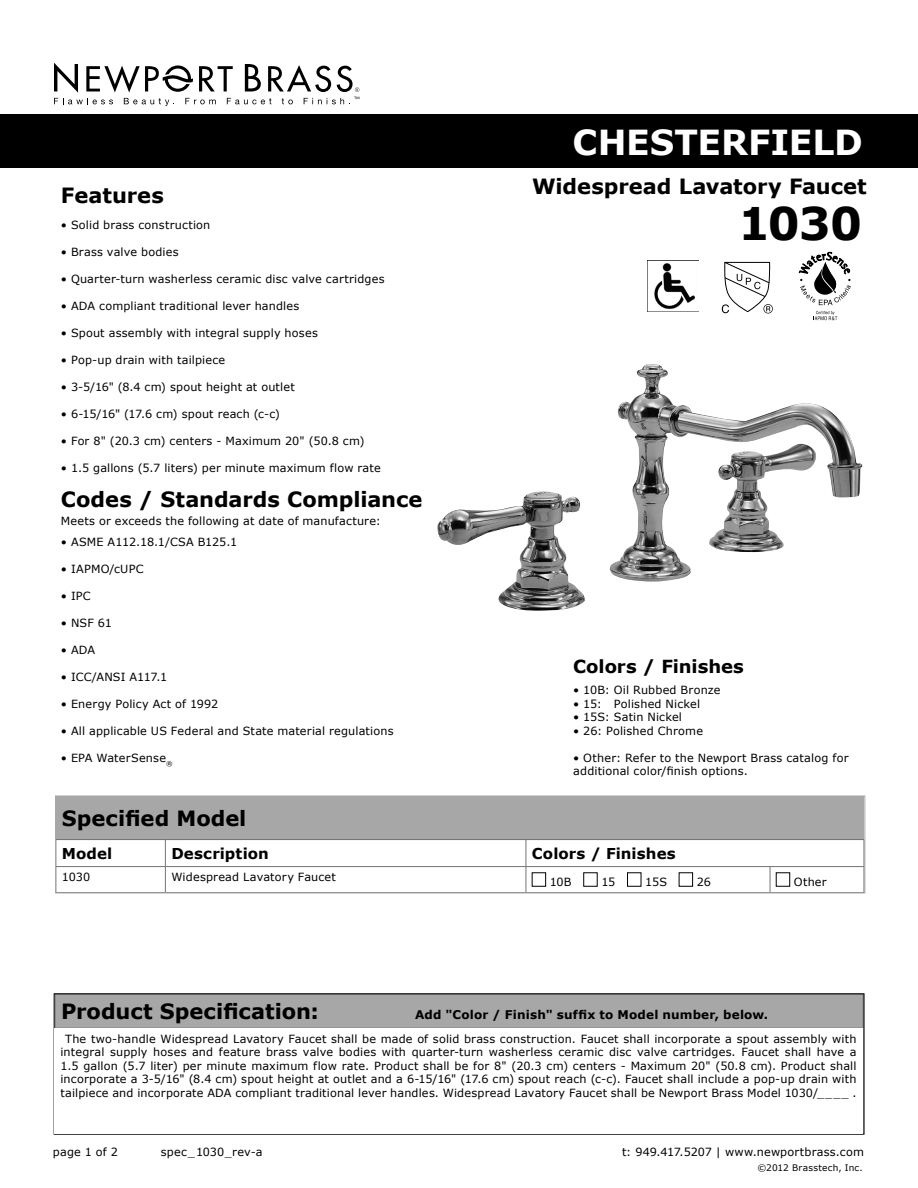
<style>
.page{position:relative;width:918px;height:1188px;background:#fff}
.page>*{position:absolute;margin:0;border:0;box-sizing:border-box;transform-origin:0 0}
.t1{font:700 45px "Verdana";color:#000}
.t2{font:700 34.5px "Verdana";letter-spacing:-.005em;color:#fff}
.t3{font:700 21px "Verdana";color:#000}
.t4{font:700 18px "Verdana";letter-spacing:-.005em;color:#000}
.t5{font:700 15px "Verdana";letter-spacing:.005em;color:#000}
.t6{font:700 12px "Verdana";letter-spacing:.015em;color:#000}
.t7{font:11.25px/13.5px "Verdana";letter-spacing:.015em;color:#000}
.t8{font:9px "Verdana";letter-spacing:.025em;color:#000}
</style>
<div class="page">
<div style="left:0;top:114px;width:918px;height:54px;background:#000"></div>
<svg style="left:798px;top:252px;width:53px;height:68px"></svg>
<svg style="left:722px;top:261px;width:51px;height:52px"></svg>
<img style="left:648px;top:263px;width:51px;height:49px">
<svg style="left:54px;top:993px;width:810px;height:142px;background:#9e9e9e"></svg>
<div style="left:56px;top:796px;width:808px;height:44px;background:#a7a7a7"></div>
<hr style="left:56px;top:839px;width:109px;height:1px;background:#737373">
<hr style="left:165px;top:839px;width:361px;height:1px;background:#737373">
<hr style="left:526px;top:839px;width:244px;height:1px;background:#737373">
<hr style="left:770px;top:839px;width:94px;height:1px;background:#737373">
<hr style="left:56px;top:866px;width:109px;height:1px;background:#737373">
<hr style="left:165px;top:866px;width:361px;height:1px;background:#737373">
<hr style="left:526px;top:866px;width:244px;height:1px;background:#737373">
<hr style="left:770px;top:866px;width:94px;height:1px;background:#737373">
<svg style="left:165px;top:840px;width:1px;height:51px"></svg>
<svg style="left:526px;top:840px;width:1px;height:51px"></svg>
<svg style="left:770px;top:867px;width:1px;height:24px"></svg>
<div style="left:532px;top:873px;width:14px;height:13px;border:1px solid #000"></div>
<div style="left:679px;top:873px;width:14px;height:13px;border:1px solid #000"></div>
<div style="left:776px;top:873px;width:14px;height:13px;border:1px solid #000"></div>
<div style="left:55px;top:796px;width:810px;height:97px;border:1px solid #a7a7a7"></div>
<svg style="left:54px;top:63px;width:305px;height:43px"></svg>
<div style="left:54px;top:1028px;width:809px;height:106px;background:#fff"></div>
<img style="left:609px;top:364px;width:253px;height:218px">
<h3 class="t3" style="left:61px;top:182px;width:105px">Features</h3>
<p class="t7" style="left:61px;top:218px;width:151px">• Solid brass construction</p>
<p class="t7" style="left:61px;top:245px;width:119px">• Brass valve bodies</p>
<p class="t7" style="left:61px;top:272px;width:325px">• Quarter-turn washerless ceramic disc valve cartridges</p>
<p class="t7" style="left:61px;top:299px;width:240px">• ADA compliant traditional lever handles</p>
<p class="t7" style="left:61px;top:326px;width:259px">• Spout assembly with integral supply hoses</p>
<p class="t7" style="left:61px;top:353px;width:166px">• Pop-up drain with tailpiece</p>
<p class="t7" style="left:61px;top:380px;width:235px">• 3-5/16" (8.4 cm) spout height at outlet</p>
<p class="t7" style="left:61px;top:407px;width:221px">• 6-15/16" (17.6 cm) spout reach (c-c)</p>
<p class="t7" style="left:61px;top:434px;width:305px">• For 8" (20.3 cm) centers - Maximum 20" (50.8 cm)</p>
<p class="t7" style="left:61px;top:461px;width:321px">• 1.5 gallons (5.7 liters) per minute maximum flow rate</p>
<h3 class="t3" style="left:61px;top:486px;width:363px">Codes / Standards Compliance</h3>
<p class="t7" style="left:61px;top:514px;width:321px">Meets or exceeds the following at date of manufacture:</p>
<p class="t7" style="left:61px;top:535px;width:178px">• ASME A112.18.1/CSA B125.1</p>
<p class="t7" style="left:61px;top:562px;width:84px">• IAPMO/cUPC</p>
<p class="t7" style="left:61px;top:589px;width:31px">• IPC</p>
<p class="t7" style="left:61px;top:616px;width:52px">• NSF 61</p>
<p class="t7" style="left:61px;top:643px;width:36px">• ADA</p>
<p class="t7" style="left:61px;top:670px;width:108px">• ICC/ANSI A117.1</p>
<p class="t7" style="left:61px;top:697px;width:159px">• Energy Policy Act of 1992</p>
<p class="t7" style="left:61px;top:724px;width:334px">• All applicable US Federal and State material regulations</p>
<p class="t7" style="left:61px;top:751px;width:113px">• EPA WaterSense<sub>®</sub></p>
<h2 class="t2" style="left:573px;top:121px;width:292px">CHESTERFIELD</h2>
<h3 class="t3" style="left:532px;top:173px;width:336px">Widespread Lavatory Faucet</h3>
<h1 class="t1" style="left:738px;top:195px;width:126px">1030</h1>
<h3 class="t4" style="left:573px;top:655px;width:172px">Colors / Finishes</h3>
<p class="t7" style="left:573px;top:683px;width:149px">• 10B: Oil Rubbed Bronze</p>
<p class="t7" style="left:573px;top:696px;width:128px">• 15: Polished Nickel</p>
<p class="t7" style="left:573px;top:710px;width:110px">• 15S: Satin Nickel</p>
<p class="t7" style="left:573px;top:723px;width:131px">• 26: Polished Chrome</p>
<p class="t7" style="left:573px;top:750px;width:277px">• Other: Refer to the Newport Brass catalog for additional color/finish options.</p>
<h3 class="t3" style="left:62px;top:805px;width:186px">Specified Model</h3>
<h3 class="t5" style="left:62px;top:844px;width:52px">Model</h3>
<h3 class="t5" style="left:171px;top:844px;width:99px">Description</h3>
<h3 class="t5" style="left:532px;top:844px;width:145px">Colors / Finishes</h3>
<p class="t7" style="left:62px;top:870px;width:30px">1030</p>
<p class="t7" style="left:171px;top:870px;width:166px">Widespread Lavatory Faucet</p>
<p class="t7" style="left:550px;top:875px;width:23px">10B</p>
<p class="t7" style="left:601px;top:875px;width:16px">15</p>
<p class="t7" style="left:645px;top:875px;width:23px">15S</p>
<p class="t7" style="left:697px;top:875px;width:16px">26</p>
<p class="t7" style="left:794px;top:875px;width:34px">Other</p>
<h3 class="t3" style="left:61px;top:998px;width:259px">Product Specification:</h3>
<p class="t6" style="left:415px;top:1007px;width:355px">Add "Color / Finish" suffix to Model number, below.</p>
<p class="t7" style="left:60px;top:1031px;width:798px;text-align:center">The two-handle Widespread Lavatory Faucet shall be made of solid brass construction. Faucet shall incorporate a spout assembly with integral supply hoses and feature brass valve bodies with quarter-turn washerless ceramic disc valve cartridges. Faucet shall have a 1.5 gallon (5.7 liter) per minute maximum flow rate. Product shall be for 8" (20.3 cm) centers - Maximum 20" (50.8 cm). Product shall incorporate a 3-5/16" (8.4 cm) spout height at outlet and a 6-15/16" (17.6 cm) spout reach (c-c). Faucet shall include a pop-up drain with tailpiece and incorporate ADA compliant traditional lever handles. Widespread Lavatory Faucet shall be Newport Brass Model 1030/____ .</p>
<p class="t7" style="left:53px;top:1144px;width:67px">page 1 of 2</p>
<p class="t7" style="left:161px;top:1144px;width:103px">spec_1030_rev-a</p>
<p class="t7" style="left:622px;top:1144px;width:243px">t: 949.417.5207 | www.newportbrass.com</p>
<p class="t8" style="left:757px;top:1162px;width:107px">©2012 Brasstech, Inc.</p>
</div>
